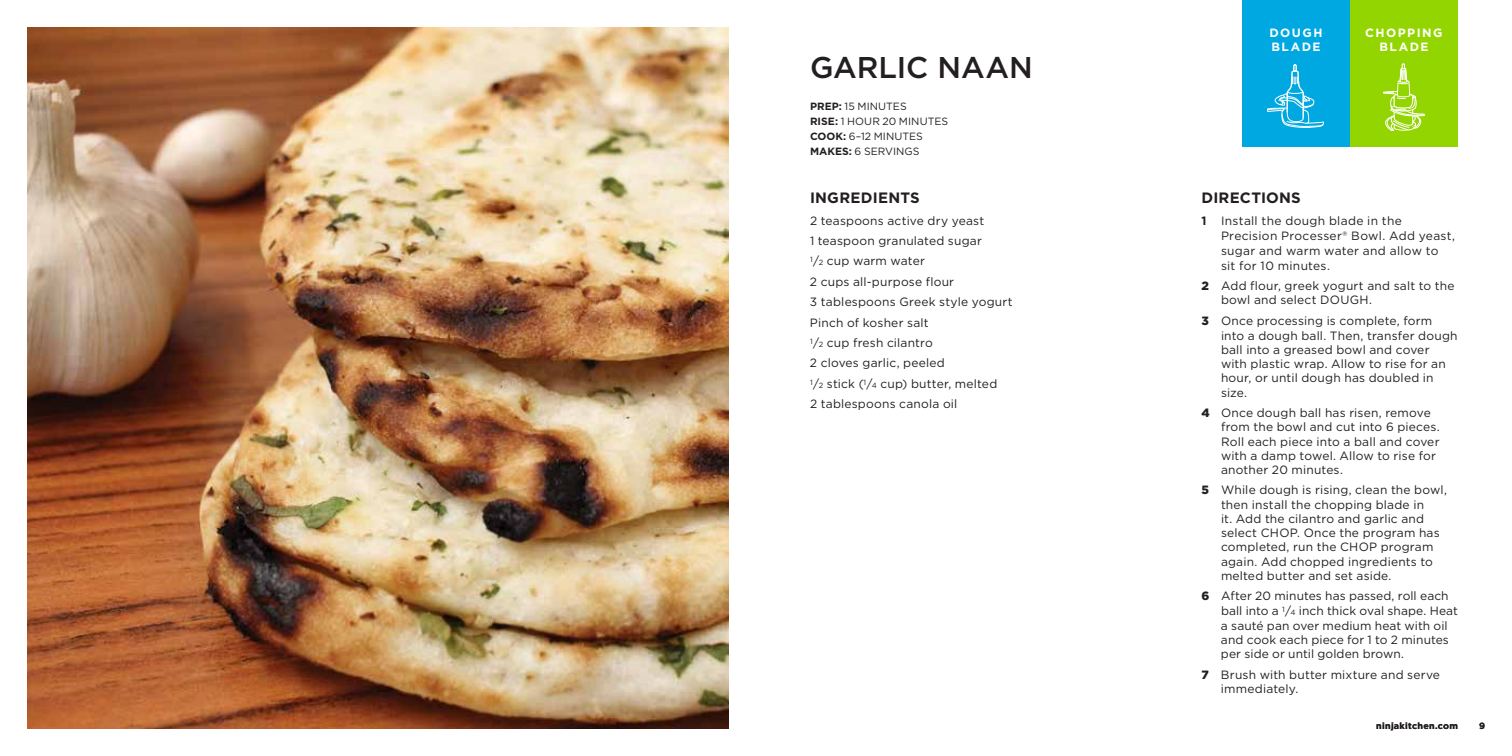
<style>
.page{position:relative;width:1512px;height:756px;background:#fff}
.page>*{position:absolute;margin:0;border:0;box-sizing:border-box;transform-origin:0 0}
.t1{font:500 30px "Gotham";letter-spacing:-.005em;color:#231f20}
.t2{font:700 15px "Gotham";letter-spacing:.015em;color:#231f20}
.t3{font:12px/14.2px "Gotham";letter-spacing:.015em;color:#231f20}
.t4{font:700 12px/14.4px "Gotham";letter-spacing:.125em;color:#fff}
.t5{font:10.5px/15.3px "Gotham";letter-spacing:.005em;color:#231f20}
.t6{font:700 9px "Gotham";letter-spacing:.03em;color:#231f20}
.s1{font-weight:700}
.s2{font-size:7.5px}
.s3{font-weight:900}
</style>
<div class="page">
<img style="left:27px;top:27px;width:702px;height:702px">
<div style="left:1242px;top:0;width:108px;height:147px;background:#00a8e1"></div>
<svg style="left:1267px;top:64px;width:57px;height:64px"></svg>
<div style="left:1350px;top:0;width:108px;height:147px;background:#93d500"></div>
<svg style="left:1383px;top:64px;width:42px;height:67px"></svg>
<h1 class="t1" style="left:810px;top:48px;width:224px">GARLIC NAAN</h1>
<p class="t5" style="left:810px;top:98px;width:140px"><span class="s1">PREP:</span> 15 MINUTES<br><span class="s1">RISE:</span> 1 HOUR 20 MINUTES<br><span class="s1">COOK:</span> 6–12 MINUTES<br><span class="s1">MAKES:</span> 6 SERVINGS</p>
<p class="t2" style="left:810px;top:188px;width:111px">INGREDIENTS</p>
<p class="t3" style="left:810px;top:210px;width:204px;line-height:20.4px">2 teaspoons active dry yeast<br>1 teaspoon granulated sugar<br><sup>1</sup>/<span class="s2">2</span> cup warm water<br>2 cups all-purpose flour<br>3 tablespoons Greek style yogurt<br>Pinch of kosher salt<br><sup>1</sup>/<span class="s2">2</span> cup fresh cilantro<br>2 cloves garlic, peeled<br><sup>1</sup>/<span class="s2">2</span> stick (<sup>1</sup>/<span class="s2">4</span> cup) butter, melted<br>2 tablespoons canola oil</p>
<p class="t4" style="left:1269px;top:25px;width:55px">DOUGH<br>BLADE</p>
<p class="t4" style="left:1365px;top:25px;width:79px;text-align:center">CHOPPING<br>BLADE</p>
<p class="t2" style="left:1202px;top:188px;width:101px">DIRECTIONS</p>
<p class="t3" style="left:1221px;top:213px;width:236px;line-height:15px;text-indent:-20px"><span class="s1">1</span> Install the dough blade in the<br>Precision Processer® Bowl. Add yeast, sugar and warm water and allow to sit for 10 minutes.</p>
<p class="t3" style="left:1221px;top:278px;width:235px;text-indent:-20px"><span class="s3">2</span> Add flour, greek yogurt and salt to the bowl and select DOUGH.</p>
<p class="t3" style="left:1221px;top:313px;width:238px;text-indent:-20px"><span class="s3">3</span> Once processing is complete, form into a dough ball. Then, transfer dough ball into a greased bowl and cover with plastic wrap. Allow to rise for an hour, or until dough has doubled in size.</p>
<p class="t3" style="left:1221px;top:405px;width:220px;text-indent:-20px"><span class="s3">4</span> Once dough ball has risen, remove from the bowl and cut into 6 pieces.<br>Roll each piece into a ball and cover with a damp towel. Allow to rise for another 20 minutes.</p>
<p class="t3" style="left:1221px;top:483px;width:227px;text-indent:-20px"><span class="s3">5</span> While dough is rising, clean the bowl, then install the chopping blade in<br>it. Add the cilantro and garlic and select CHOP. Once the program has completed, run the CHOP program again. Add chopped ingredients to melted butter and set aside.</p>
<p class="t3" style="left:1221px;top:589px;width:239px;text-indent:-19px"><span class="s3">6</span> After 20 minutes has passed, roll each ball into a <sup>1</sup>/<span class="s2">4</span> inch thick oval shape. Heat a sauté pan over medium heat with oil and cook each piece for 1 to 2 minutes per side or until golden brown.</p>
<p class="t3" style="left:1221px;top:667px;width:221px;text-indent:-20px"><span class="s3">7</span> Brush with butter mixture and serve immediately.</p>
<p class="t6" style="left:1376px;top:720px;width:83px">ninjakitchen.com</p>
<p class="t6" style="left:1479px;top:720px;width:7px">9</p>
</div>
